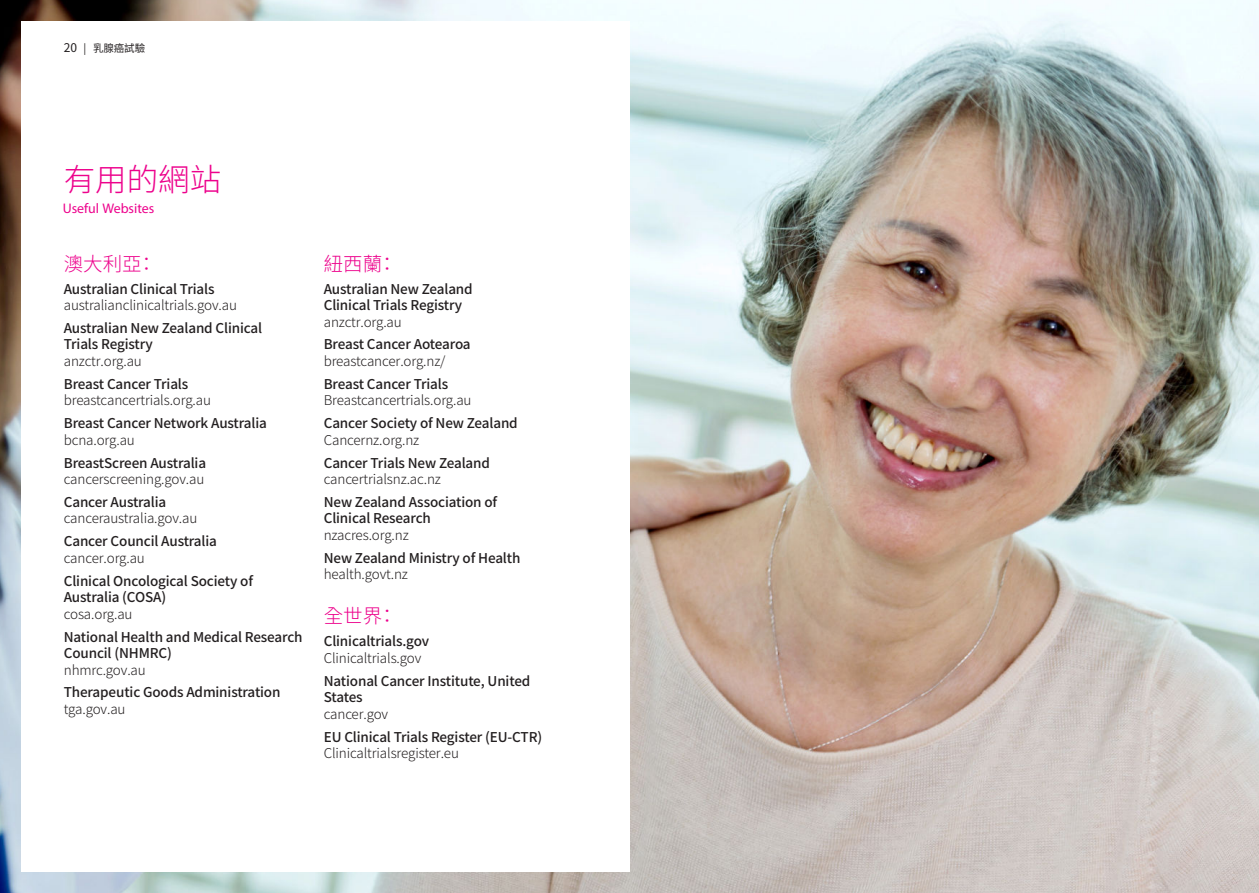
<style>
.page{position:relative;width:1259px;height:893px;background:#fff}
.page>*{position:absolute;margin:0;border:0;box-sizing:border-box;transform-origin:0 0}
.t1{font:300 31.5px "Noto Sans CJ Ktc";color:#ed028c}
.t2{font:19.5px "Myriad Arabic";color:#ed028c}
.t3{font:300 19.5px "Noto Sans CJ Ktc";color:#ed028c}
.t4{font:500 13.5px/16.5px "Noto Sans CJ Ktc";letter-spacing:-.01em;color:#231f20}
.t5{font:300 13.5px "Noto Sans CJ Ktc";letter-spacing:-.01em;color:#231f20}
.t6{font:10.5px "Noto Sans CJ Ktc";letter-spacing:-.01em;color:#231f20}
.s1{font-size:12px}
</style>
<div class="page">
<img style="left:0;top:0;width:1259px;height:893px">
<div style="left:21px;top:21px;width:608px;height:851px;background:#fff"></div>
<p class="t6" style="left:64px;top:42px;width:83px"><span class="s1">20</span> | 乳腺癌試驗</p>
<h1 class="t1" style="left:64px;top:162px;width:159px">有用的網站</h1>
<h2 class="t2" style="left:63px;top:195px;width:93px">Useful Websites</h2>
<h2 class="t3" style="left:64px;top:252px;width:94px">澳大利亞：</h2>
<p class="t4" style="left:64px;top:281px;width:152px">Australian Clinical Trials</p>
<p class="t5" style="left:64px;top:297px;width:175px">australianclinicaltrials.gov.au</p>
<p class="t4" style="left:64px;top:320px;width:200px">Australian New Zealand Clinical<br>Trials Registry</p>
<p class="t5" style="left:64px;top:353px;width:80px">anzctr.org.au</p>
<p class="t4" style="left:64px;top:376px;width:126px">Breast Cancer Trials</p>
<p class="t5" style="left:64px;top:393px;width:149px">breastcancertrials.org.au</p>
<p class="t4" style="left:64px;top:415px;width:205px">Breast Cancer Network Australia</p>
<p class="t5" style="left:64px;top:432px;width:73px">bcna.org.au</p>
<p class="t4" style="left:64px;top:455px;width:144px">BreastScreen Australia</p>
<p class="t5" style="left:64px;top:471px;width:142px">cancerscreening.gov.au</p>
<p class="t4" style="left:64px;top:494px;width:104px">Cancer Australia</p>
<p class="t5" style="left:64px;top:511px;width:135px">canceraustralia.gov.au</p>
<p class="t4" style="left:64px;top:533px;width:155px">Cancer Council Australia</p>
<p class="t5" style="left:64px;top:550px;width:83px">cancer.org.au</p>
<p class="t4" style="left:64px;top:573px;width:191px">Clinical Oncological Society of<br>Australia (COSA)</p>
<p class="t5" style="left:64px;top:606px;width:70px">cosa.org.au</p>
<p class="t4" style="left:64px;top:629px;width:240px">National Health and Medical Research<br>Council (NHMRC)</p>
<p class="t5" style="left:64px;top:662px;width:83px">nhmrc.gov.au</p>
<p class="t4" style="left:64px;top:684px;width:218px">Therapeutic Goods Administration</p>
<p class="t5" style="left:64px;top:701px;width:63px">tga.gov.au</p>
<h2 class="t3" style="left:324px;top:252px;width:75px">紐西蘭：</h2>
<p class="t4" style="left:324px;top:281px;width:150px">Australian New Zealand<br>Clinical Trials Registry</p>
<p class="t5" style="left:324px;top:314px;width:80px">anzctr.org.au</p>
<p class="t4" style="left:324px;top:336px;width:148px">Breast Cancer Aotearoa</p>
<p class="t5" style="left:324px;top:353px;width:123px">breastcancer.org.nz/</p>
<p class="t4" style="left:324px;top:376px;width:126px">Breast Cancer Trials</p>
<p class="t5" style="left:324px;top:393px;width:149px">Breastcancertrials.org.au</p>
<p class="t4" style="left:324px;top:415px;width:195px">Cancer Society of New Zealand</p>
<p class="t5" style="left:324px;top:432px;width:97px">Cancernz.org.nz</p>
<p class="t4" style="left:324px;top:455px;width:168px">Cancer Trials New Zealand</p>
<p class="t5" style="left:324px;top:471px;width:119px">cancertrialsnz.ac.nz</p>
<p class="t4" style="left:324px;top:494px;width:175px">New Zealand Association of<br>Clinical Research</p>
<p class="t5" style="left:324px;top:527px;width:87px">nzacres.org.nz</p>
<p class="t4" style="left:324px;top:550px;width:198px">New Zealand Ministry of Health</p>
<p class="t5" style="left:324px;top:567px;width:86px">health.govt.nz</p>
<h2 class="t3" style="left:324px;top:605px;width:75px">全世界：</h2>
<p class="t4" style="left:324px;top:633px;width:107px">Clinicaltrials.gov</p>
<p class="t5" style="left:324px;top:650px;width:99px">Clinicaltrials.gov</p>
<p class="t4" style="left:324px;top:673px;width:208px">National Cancer Institute, United<br>States</p>
<p class="t5" style="left:324px;top:706px;width:66px">cancer.gov</p>
<p class="t4" style="left:324px;top:729px;width:220px">EU Clinical Trials Register (EU-CTR)</p>
<p class="t5" style="left:324px;top:745px;width:137px">Clinicaltrialsregister.eu</p>
</div>
